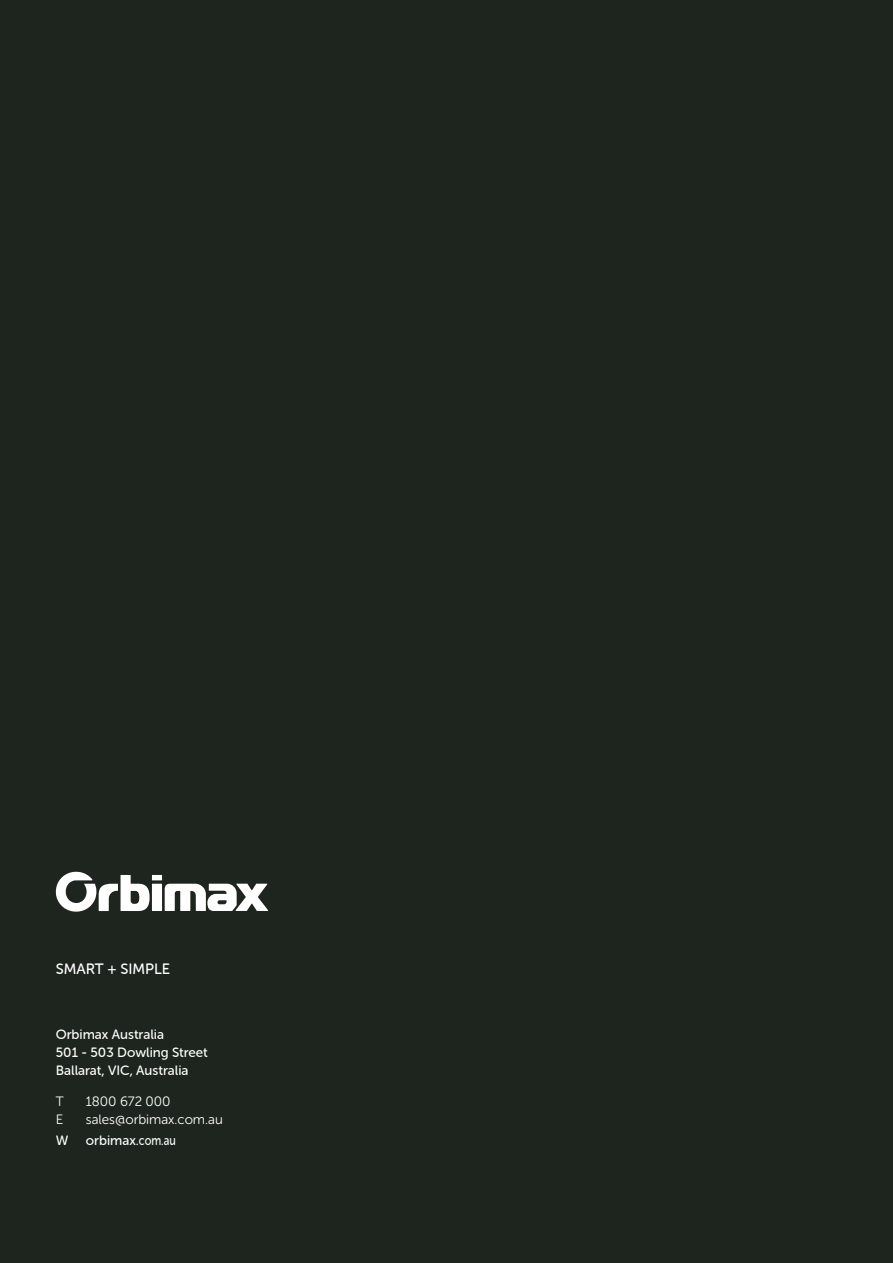
<style>
.page{position:relative;width:893px;height:1263px;background:#1e251f}
.page>*{position:absolute;margin:0;border:0;box-sizing:border-box;transform-origin:0 0}
.Pre_Copy{font:15px "Museo Sans Rounded 500";color:#fff}
.Pre_Copy-2{font:13.5px/18px "Museo Sans Rounded 500";color:#fff}
.t1{font:13.5px "Museo Sans Rounded 300";color:#fff}
</style>
<div class="page">
<svg style="left:56px;top:872px;width:212px;height:40px"></svg>
<p class="Pre_Copy" style="left:56px;top:961px;width:116px">SMART + SIMPLE</p>
<p class="Pre_Copy-2" style="left:56px;top:1025px;width:153px">Orbimax Australia<br>501 - 503 Dowling Street<br>Ballarat, VIC, Australia</p>
<p class="t1" style="left:56px;top:1094px;width:9px">T</p>
<p class="t1" style="left:86px;top:1094px;width:86px">1800 672 000</p>
<p class="t1" style="left:56px;top:1112px;width:9px">E</p>
<p class="t1" style="left:86px;top:1112px;width:138px">sales@orbimax.com.au</p>
<p class="Pre_Copy-2" style="left:56px;top:1131px;width:14px">W</p>
<p class="Pre_Copy-2" style="left:86px;top:1131px;width:92px">orbimax.com.au</p>
</div>
